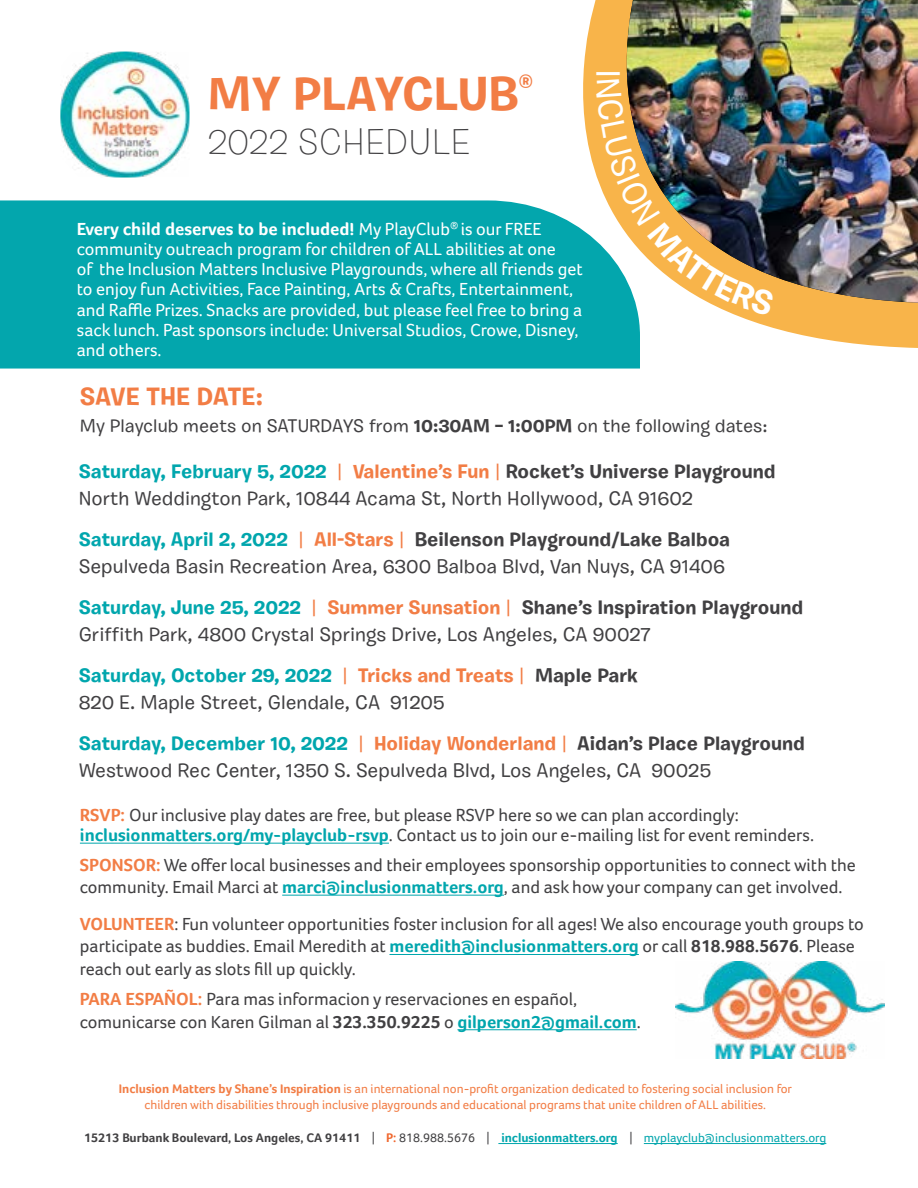
<style>
.page{position:relative;width:918px;height:1188px;background:#fff}
.page>*{position:absolute;margin:0;border:0;box-sizing:border-box;transform-origin:0 0}
.t1{font:700 47.25px "Burbank Small";color:#f27d45}
.t2{font:300 35.85px "Burbank Small";color:#414042}
.t3{font:500 33.75px "Burbank Small";color:#fff}
.t4{font:700 24.9px "Burbank Small";letter-spacing:-.01em;color:#f27d45}
.t5{font:500 19.5px/27px "Burbank Small";color:#414042}
.t6{font:500 18.15px "Burbank Small";color:#414042}
.t7{font:18px/22.5px "Foco";color:#414042}
.t8{font:18px/20.2px "Foco";color:#fff}
.t9{font:12.9px/16.5px "Foco";color:#f27d45;text-align:center}
.t10{font:700 12.9px "Foco";color:#414042}
.s1{font-weight:700}
.s2{font-weight:700;color:#00a6ad}
.s3{color:#f27d45}
.s4{font-weight:700;color:#f27d45}
.s5{font-weight:400}
.s6{color:#f0672d}
.s7{color:#00a6ad}
.s8{font-weight:400;color:#03a6ad}
</style>
<div class="page">
<div style="left:0;top:200px;width:640px;height:169px;background:#03a6ad"></div>
<hr style="left:80px;top:843px;width:309px;height:1px;background:#00a6ad">
<hr style="left:282px;top:895px;width:222px;height:1px;background:#00a6ad">
<hr style="left:389px;top:954px;width:250px;height:1px;background:#00a6ad">
<hr style="left:457px;top:1030px;width:180px;height:1px;background:#00a6ad">
<hr style="left:498px;top:1143px;width:120px;height:1px;background:#00a6ad">
<hr style="left:644px;top:1143px;width:182px;height:1px;background:#03a6ad">
<svg style="left:482px;top:200px;width:436px;height:148px;fill:#03a6ad"></svg>
<svg style="left:536px;top:0;width:89px;height:303px"></svg>
<img style="left:625px;top:0;width:293px;height:303px">
<img style="left:60px;top:52px;width:130px;height:126px">
<img style="left:675px;top:962px;width:209px;height:97px">
<img style="left:596px;top:79px;width:179px;height:237px">
<h1 class="t1" style="left:208px;top:64px;width:327px">MY PLAYCLUB<sup>®</sup></h1>
<h2 class="t2" style="left:208px;top:120px;width:264px">2022 SCHEDULE</h2>
<h3 class="t3" style="left:629px;top:69px;width:11px;rotate:90deg">I</h3>
<p class="t8" style="left:77px;top:218px;width:507px"><span class="s1">Every child deserves to be included!</span> My PlayClub<sup>®</sup> is our FREE community outreach program for children of ALL abilities at one<br>of the Inclusion Matters Inclusive Playgrounds, where all friends get to enjoy fun Activities, Face Painting, Arts &amp; Crafts, Entertainment, and Raffle Prizes. Snacks are provided, but please feel free to bring a sack lunch. Past sponsors include: Universal Studios, Crowe, Disney, and others.</p>
<h3 class="t4" style="left:80px;top:381px;width:185px">SAVE THE DATE:</h3>
<p class="t6" style="left:80px;top:415px;width:689px">My Playclub meets on SATURDAYS from <span class="s1">10:30AM – 1:00PM</span> on the following dates:</p>
<p class="t5" style="left:79px;top:458px;width:698px"><span class="s2">Saturday, February 5, 2022</span> <span class="s3">|</span> <span class="s4">Valentine’s Fun</span> <span class="s3">|</span> <span class="s1">Rocket’s Universe Playground<br></span>North Weddington Park, 10844 Acama St, North Hollywood, CA 91602</p>
<p class="t5" style="left:79px;top:526px;width:653px"><span class="s2">Saturday, April 2, 2022</span> <span class="s3">|</span> <span class="s4">All-Stars</span> <span class="s3">|</span> <span class="s1">Beilenson Playground/Lake Balboa<br></span>Sepulveda Basin Recreation Area, 6300 Balboa Blvd, Van Nuys, CA 91406</p>
<p class="t5" style="left:79px;top:594px;width:726px"><span class="s2">Saturday, June 25, 2022</span> <span class="s3">|</span> <span class="s4">Summer Sunsation</span> <span class="s3">|</span> <span class="s1">Shane’s Inspiration Playground<br></span>Griffith Park, 4800 Crystal Springs Drive, Los Angeles, CA 90027</p>
<p class="t5" style="left:79px;top:662px;width:561px"><span class="s2">Saturday, October 29, 2022</span> <span class="s3">|</span> <span class="s4">Tricks and Treats</span> <span class="s3">|</span> <span class="s1">Maple Park<br></span>820 E. Maple Street, Glendale, CA 91205</p>
<p class="t5" style="left:79px;top:730px;width:728px"><span class="s2">Saturday, December 10, 2022</span> <span class="s3">|</span> <span class="s4">Holiday Wonderland</span> <span class="s3">|</span> <span class="s1">Aidan’s Place Playground<br></span>Westwood Rec Center, 1350 S. Sepulveda Blvd, Los Angeles, CA 90025</p>
<p class="t7" style="left:80px;top:805px;width:736px;line-height:19.5px"><span class="s4">RSVP:</span> Our inclusive play dates are free, but please RSVP here so we can plan accordingly: <span class="s2">inclusionmatters.org/my-playclub-rsvp</span>. Contact us to join our e-mailing list for event reminders.</p>
<p class="t7" style="left:80px;top:854px;width:777px;line-height:21.6px"><span class="s4">SPONSOR:</span> We offer local businesses and their employees sponsorship opportunities to connect with the community. Email Marci at <span class="s2">marci@inclusionmatters.org</span>, and ask how your company can get involved.</p>
<p class="t7" style="left:80px;top:912px;width:785px"><span class="s4">VOLUNTEER</span>: Fun volunteer opportunities foster inclusion for all ages! We also encourage youth groups to participate as buddies. Email Meredith at <span class="s2">meredith@inclusionmatters.org</span> or call <span class="s1">818.988.5676</span>. Please reach out early as slots fill up quickly.</p>
<p class="t7" style="left:80px;top:988px;width:562px"><span class="s4">PARA ESPAÑOL:</span> Para mas informacion y reservaciones en español, comunicarse con Karen Gilman al <span class="s1">323.350.9225</span> o <span class="s2">gilperson2@gmail.com</span>.</p>
<p class="t9" style="left:119px;top:1080px;width:675px"><span class="s1">Inclusion Matters by Shane’s Inspiration</span> is an international non-profit organization dedicated to fostering social inclusion for children with disabilities through inclusive playgrounds and educational programs that unite children of ALL abilities.</p>
<p class="t10" style="left:84px;top:1130px;width:744px">15213 Burbank Boulevard, Los Angeles, CA 91411 <span class="s5">|</span> <span class="s6">P:</span> <span class="s5">818.988.5676 |</span> <span class="s7">inclusionmatters.org</span> <span class="s5">|</span> <span class="s8">myplayclub@inclusionmatters.org</span></p>
</div>
